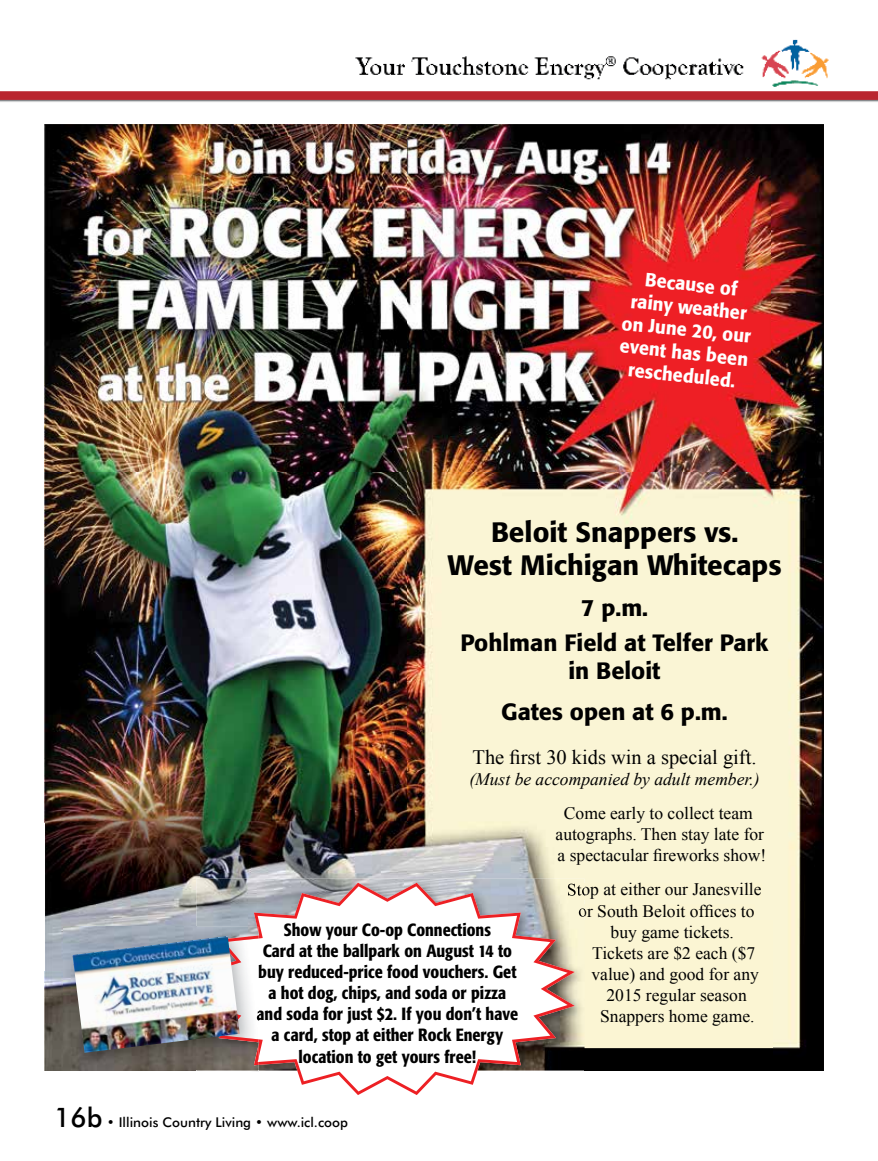
<style>
.page{position:relative;width:878px;height:1161px;background:#fff}
.page>*{position:absolute;margin:0;border:0;box-sizing:border-box;transform-origin:0 0}
.t1{font:500 27.75px/33.3px "Formata";color:#000;text-align:center}
.t2{font:500 23.4px/34.7px "Formata";color:#000;text-align:center}
.t3{font:20.4px "Times New Roman";color:#000}
.t4{font:500 19.05px/22.8px "Formata";color:#fff;text-align:center;scale:.95 1}
.t5{font:17.55px/21px "Times New Roman";color:#000;text-align:center}
.t6{font:500 condensed 17.55px/21px "Formata";color:#000;text-align:center}
.t7{font:italic 17.55px "Times New Roman";color:#000}
.t8{font:500 13.5px "Futura BT";color:#000}
.s1{font-size:27px}
</style>
<div class="page">
<img style="left:0;top:39px;width:878px;height:1056px">
<div style="left:0;top:463px;width:27px;height:202px;background:#fff"></div>
<p class="t4" style="left:628px;top:266px;width:138px;rotate:6deg">Because of rainy weather on June 20, our event has been rescheduled.</p>
<h1 class="t1" style="left:448px;top:516px;width:335px">Beloit Snappers vs.<br>West Michigan Whitecaps</h1>
<h2 class="t2" style="left:460px;top:590px;width:309px">7 p.m.<br>Pohlman Field at Telfer Park</h2>
<h2 class="t2" style="left:501px;top:650px;width:228px;line-height:41.1px">in Beloit<br>Gates open at 6 p.m.</h2>
<p class="t3" style="left:472px;top:744px;width:285px">The first 30 kids win a special gift.</p>
<p class="t7" style="left:469px;top:767px;width:292px">(Must be accompanied by adult member.)</p>
<p class="t5" style="left:555px;top:803px;width:212px">Come early to collect team autographs. Then stay late for a spectacular fireworks show!</p>
<p class="t5" style="left:567px;top:879px;width:196px">Stop at either our Janesville</p>
<p class="t5" style="left:578px;top:900px;width:178px">or South Beloit offices to</p>
<p class="t5" style="left:610px;top:921px;width:125px">buy game tickets.</p>
<p class="t5" style="left:592px;top:942px;width:164px">Tickets are $2 each ($7</p>
<p class="t5" style="left:591px;top:963px;width:169px">value) and good for any</p>
<p class="t5" style="left:606px;top:984px;width:142px">2015 regular season</p>
<p class="t5" style="left:600px;top:1005px;width:156px">Snappers home game.</p>
<p class="t6" style="left:256px;top:920px;width:263px">Show your Co-op Connections<br>Card at the ballpark on August 14 to buy reduced-price food vouchers. Get a hot dog, chips, and soda or pizza and soda for just $2. If you don’t have a card, stop at either Rock Energy location to get yours free!</p>
<p class="t8" style="left:54px;top:1114px;width:295px"><span class="s1">16b</span> • Illinois Country Living • www.icl.coop</p>
</div>
